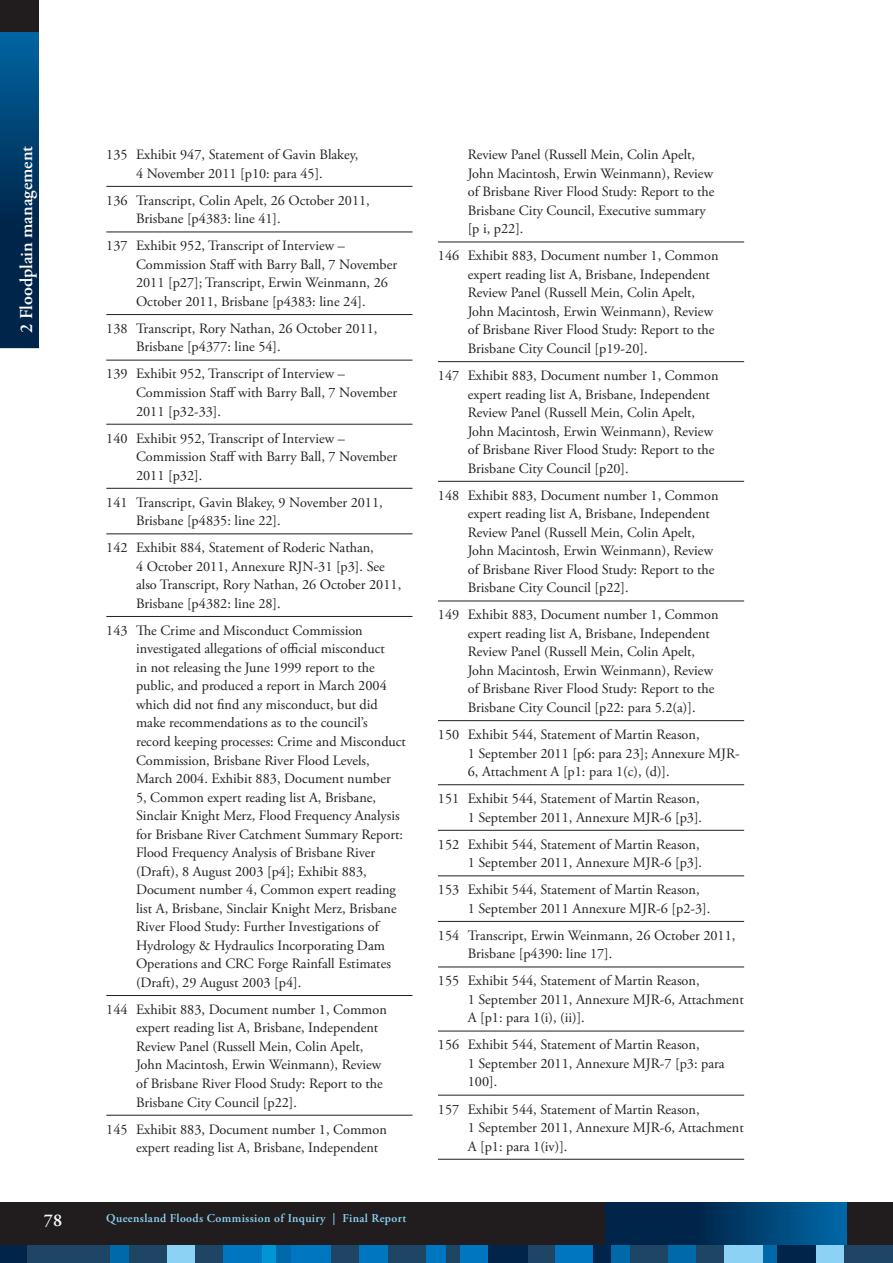
<style>
.page{position:relative;width:893px;height:1263px;background:#fff}
.page>*{position:absolute;margin:0;border:0;box-sizing:border-box;transform-origin:0 0}
.t1{font:600 18px "Adobe Garamond Pro";color:#fff}
.t2{font:14.25px/18.5px "Adobe Garamond Pro";color:#231f20}
.t3{font:600 12px "Adobe Garamond Pro";letter-spacing:.03em;color:#8cd2f4}
</style>
<div class="page">
<div style="left:0;top:1202px;width:893px;height:61px;background:#211d1e"></div>
<div style="left:0;top:0;width:38px;height:113px;background:#211d1e"></div>
<svg style="left:0;top:33px;width:38px;height:315px;background:#003864"></svg>
<svg style="left:606px;top:1202px;width:241px;height:37px;background:#003a67"></svg>
<div style="left:0;top:1239px;width:867px;height:24px;background:#231f20;opacity:.2"></div>
<div style="left:0;top:1246px;width:851px;height:17px;background:#1f4564"></div>
<div style="left:0;top:1246px;width:26px;height:17px;background:#00244a"></div>
<div style="left:593px;top:1246px;width:18px;height:17px;background:#00244a"></div>
<div style="left:555px;top:1246px;width:38px;height:17px;background:#0076c0"></div>
<div style="left:460px;top:1246px;width:39px;height:17px;background:#0076c0"></div>
<div style="left:488px;top:1246px;width:39px;height:17px;background:#00244a"></div>
<div style="left:844px;top:1246px;width:49px;height:17px;background:#1f4564"></div>
<div style="left:816px;top:1246px;width:28px;height:17px;background:#8cd2f4"></div>
<div style="left:777px;top:1246px;width:39px;height:17px;background:#00244a"></div>
<div style="left:260px;top:1246px;width:16px;height:17px;background:#0096d6"></div>
<div style="left:111px;top:1246px;width:18px;height:17px;background:#0069aa"></div>
<div style="left:167px;top:1246px;width:28px;height:17px;background:#8cd2f4"></div>
<div style="left:223px;top:1246px;width:39px;height:17px;background:#0076c0"></div>
<div style="left:761px;top:1246px;width:16px;height:17px;background:#0069aa"></div>
<div style="left:611px;top:1246px;width:19px;height:17px;background:#0069aa"></div>
<div style="left:668px;top:1246px;width:27px;height:17px;background:#0069aa"></div>
<div style="left:724px;top:1246px;width:38px;height:17px;background:#8cd2f4"></div>
<div style="left:276px;top:1246px;width:16px;height:17px;background:#0069aa"></div>
<div style="left:427px;top:1246px;width:19px;height:17px;background:#0076c0"></div>
<div style="left:360px;top:1246px;width:28px;height:17px;background:#0076c0"></div>
<div style="left:291px;top:1246px;width:39px;height:17px;background:#0076c0"></div>
<hr style="left:106px;top:186px;width:306px;height:1px;background:#231f20">
<hr style="left:106px;top:232px;width:306px;height:1px;background:#231f20">
<hr style="left:106px;top:314px;width:306px;height:1px;background:#231f20">
<hr style="left:106px;top:360px;width:306px;height:1px;background:#231f20">
<hr style="left:106px;top:424px;width:306px;height:1px;background:#231f20">
<hr style="left:106px;top:488px;width:306px;height:1px;background:#231f20">
<hr style="left:106px;top:534px;width:306px;height:1px;background:#231f20">
<hr style="left:106px;top:616px;width:306px;height:1px;background:#231f20">
<hr style="left:106px;top:995px;width:306px;height:1px;background:#231f20">
<hr style="left:106px;top:1115px;width:306px;height:1px;background:#231f20">
<hr style="left:438px;top:242px;width:306px;height:1px;background:#231f20">
<hr style="left:438px;top:361px;width:306px;height:1px;background:#231f20">
<hr style="left:438px;top:481px;width:306px;height:1px;background:#231f20">
<hr style="left:438px;top:601px;width:306px;height:1px;background:#231f20">
<hr style="left:438px;top:720px;width:306px;height:1px;background:#231f20">
<hr style="left:438px;top:784px;width:306px;height:1px;background:#231f20">
<hr style="left:438px;top:830px;width:306px;height:1px;background:#231f20">
<hr style="left:438px;top:875px;width:306px;height:1px;background:#231f20">
<hr style="left:438px;top:921px;width:306px;height:1px;background:#231f20">
<hr style="left:438px;top:967px;width:306px;height:1px;background:#231f20">
<hr style="left:438px;top:1031px;width:306px;height:1px;background:#231f20">
<hr style="left:438px;top:1095px;width:306px;height:1px;background:#231f20">
<hr style="left:438px;top:1159px;width:306px;height:1px;background:#231f20">
<p class="t1" style="left:16px;top:333px;width:188px;rotate:-90deg">2 Floodplain management</p>
<p class="t2" style="left:106px;top:146px;width:254px;text-align:center">135 Exhibit 947, Statement of Gavin Blakey,<br>4 November 2011 [p10: para 45].</p>
<p class="t2" style="left:136px;top:191px;width:235px;text-indent:-30px">136 Transcript, Colin Apelt, 26 October 2011,<br>Brisbane [p4383: line 41].</p>
<p class="t2" style="left:136px;top:237px;width:263px;text-indent:-30px">137 Exhibit 952, Transcript of Interview – Commission Staff with Barry Ball, 7 November 2011 [p27]; Transcript, Erwin Weinmann, 26<br>October 2011, Brisbane [p4383: line 24].</p>
<p class="t2" style="left:136px;top:320px;width:243px;text-indent:-30px">138 Transcript, Rory Nathan, 26 October 2011,<br>Brisbane [p4377: line 54].</p>
<p class="t2" style="left:136px;top:365px;width:263px;text-indent:-30px">139 Exhibit 952, Transcript of Interview –<br>Commission Staff with Barry Ball, 7 November<br>2011 [p32-33].</p>
<p class="t2" style="left:136px;top:429px;width:263px;text-indent:-30px">140 Exhibit 952, Transcript of Interview –<br>Commission Staff with Barry Ball, 7 November<br>2011 [p32].</p>
<p class="t2" style="left:136px;top:493px;width:248px;text-indent:-30px">141 Transcript, Gavin Blakey, 9 November 2011,<br>Brisbane [p4835: line 22].</p>
<p class="t2" style="left:136px;top:539px;width:267px;text-indent:-30px">142 Exhibit 884, Statement of Roderic Nathan,<br>4 October 2011, Annexure RJN-31 [p3]. See also Transcript, Rory Nathan, 26 October 2011, Brisbane [p4382: line 28].</p>
<p class="t2" style="left:136px;top:622px;width:271px;text-indent:-30px">143 The Crime and Misconduct Commission investigated allegations of official misconduct<br>in not releasing the June 1999 report to the public, and produced a report in March 2004 which did not find any misconduct, but did make recommendations as to the council’s record keeping processes: Crime and Misconduct Commission, Brisbane River Flood Levels, March 2004. Exhibit 883, Document number<br>5, Common expert reading list A, Brisbane, Sinclair Knight Merz, Flood Frequency Analysis for Brisbane River Catchment Summary Report:<br>Flood Frequency Analysis of Brisbane River (Draft), 8 August 2003 [p4]; Exhibit 883, Document number 4, Common expert reading list A, Brisbane, Sinclair Knight Merz, Brisbane River Flood Study: Further Investigations of Hydrology &amp; Hydraulics Incorporating Dam Operations and CRC Forge Rainfall Estimates (Draft), 29 August 2003 [p4].</p>
<p class="t2" style="left:136px;top:1000px;width:252px;text-indent:-30px">144 Exhibit 883, Document number 1, Common expert reading list A, Brisbane, Independent Review Panel (Russell Mein, Colin Apelt, John Macintosh, Erwin Weinmann), Review of Brisbane River Flood Study: Report to the Brisbane City Council [p22].</p>
<p class="t2" style="left:136px;top:1120px;width:252px;text-indent:-30px">145 Exhibit 883, Document number 1, Common expert reading list A, Brisbane, Independent</p>
<p class="t1" style="left:44px;top:1210px;width:20px">78</p>
<p class="t3" style="left:106px;top:1211px;width:301px">Queensland Floods Commission of Inquiry | Final Report</p>
<p class="t2" style="left:468px;top:146px;width:248px">Review Panel (Russell Mein, Colin Apelt, John Macintosh, Erwin Weinmann), Review of Brisbane River Flood Study: Report to the Brisbane City Council, Executive summary [p i, p22].</p>
<p class="t2" style="left:468px;top:247px;width:252px;text-indent:-30px">146 Exhibit 883, Document number 1, Common expert reading list A, Brisbane, Independent Review Panel (Russell Mein, Colin Apelt, John Macintosh, Erwin Weinmann), Review of Brisbane River Flood Study: Report to the Brisbane City Council [p19-20].</p>
<p class="t2" style="left:468px;top:367px;width:252px;text-indent:-30px">147 Exhibit 883, Document number 1, Common expert reading list A, Brisbane, Independent Review Panel (Russell Mein, Colin Apelt, John Macintosh, Erwin Weinmann), Review of Brisbane River Flood Study: Report to the Brisbane City Council [p20].</p>
<p class="t2" style="left:468px;top:486px;width:252px;text-indent:-30px">148 Exhibit 883, Document number 1, Common expert reading list A, Brisbane, Independent Review Panel (Russell Mein, Colin Apelt, John Macintosh, Erwin Weinmann), Review of Brisbane River Flood Study: Report to the Brisbane City Council [p22].</p>
<p class="t2" style="left:468px;top:606px;width:252px;text-indent:-30px">149 Exhibit 883, Document number 1, Common expert reading list A, Brisbane, Independent Review Panel (Russell Mein, Colin Apelt, John Macintosh, Erwin Weinmann), Review of Brisbane River Flood Study: Report to the Brisbane City Council [p22: para 5.2(a)].</p>
<p class="t2" style="left:468px;top:726px;width:274px;text-indent:-30px">150 Exhibit 544, Statement of Martin Reason,<br>1 September 2011 [p6: para 23]; Annexure MJR-<br>6, Attachment A [p1: para 1(c), (d)].</p>
<p class="t2" style="left:438px;top:790px;width:266px;text-align:right">151 Exhibit 544, Statement of Martin Reason,<br>1 September 2011, Annexure MJR-6 [p3].</p>
<p class="t2" style="left:438px;top:835px;width:266px;text-align:right">152 Exhibit 544, Statement of Martin Reason,<br>1 September 2011, Annexure MJR-6 [p3].</p>
<p class="t2" style="left:468px;top:881px;width:244px;text-indent:-30px">153 Exhibit 544, Statement of Martin Reason,<br>1 September 2011 Annexure MJR-6 [p2-3].</p>
<p class="t2" style="left:468px;top:926px;width:269px;text-indent:-30px">154 Transcript, Erwin Weinmann, 26 October 2011,<br>Brisbane [p4390: line 17].</p>
<p class="t2" style="left:468px;top:972px;width:277px;text-indent:-30px">155 Exhibit 544, Statement of Martin Reason,<br>1 September 2011, Annexure MJR-6, Attachment<br>A [p1: para 1(i), (ii)].</p>
<p class="t2" style="left:468px;top:1036px;width:258px;text-indent:-30px">156 Exhibit 544, Statement of Martin Reason,<br>1 September 2011, Annexure MJR-7 [p3: para<br>100].</p>
<p class="t2" style="left:468px;top:1100px;width:277px;text-indent:-30px">157 Exhibit 544, Statement of Martin Reason,<br>1 September 2011, Annexure MJR-6, Attachment<br>A [p1: para 1(iv)].</p>
</div>
